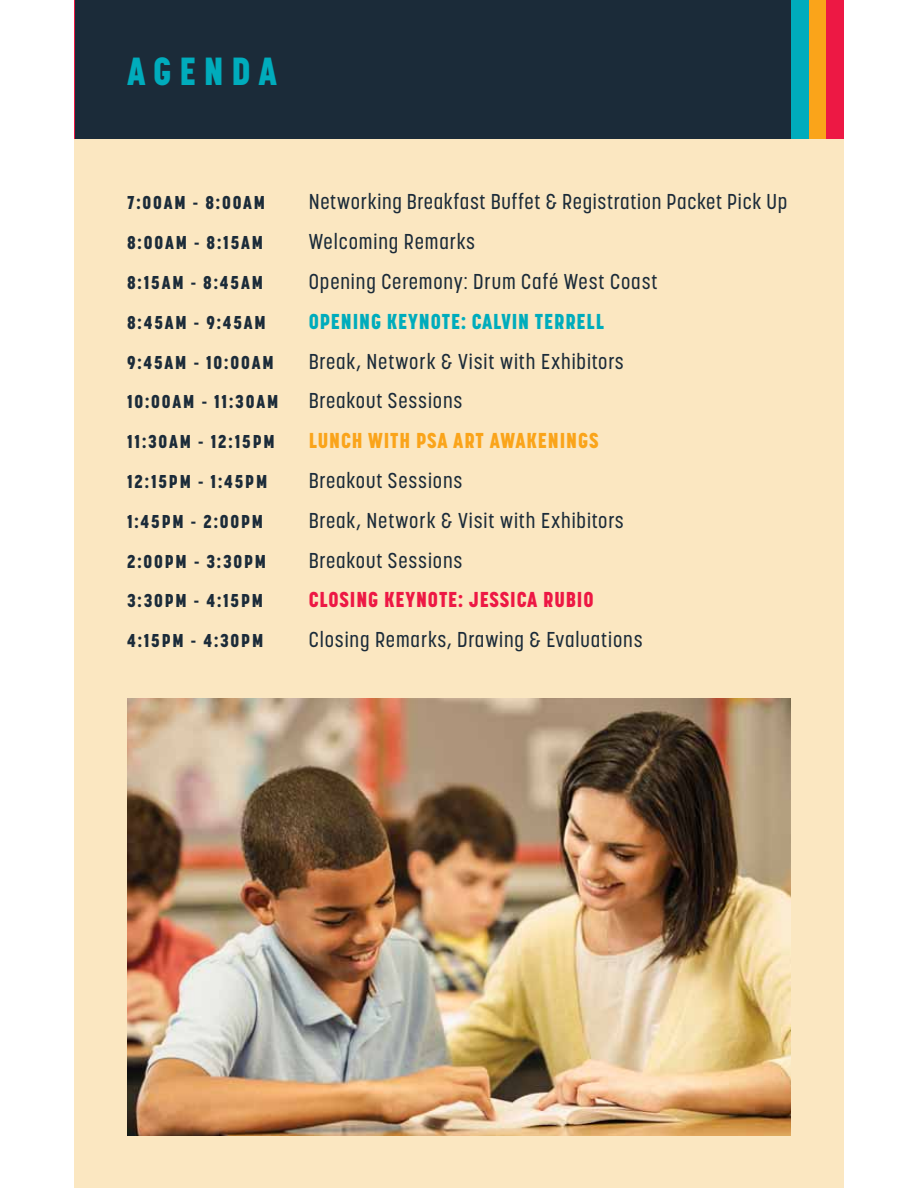
<style>
.page{position:relative;width:918px;height:1188px;background:#fff}
.page>*{position:absolute;margin:0;border:0;box-sizing:border-box;transform-origin:0 0}
.t1{font:800 38.85px "Korolev Condensed";letter-spacing:.2em;color:#00acbc}
.t2{font:500 21.3px "Korolev Condensed";letter-spacing:.04em;color:#1b2b39}
.t3{font:800 21.3px "Korolev Condensed";letter-spacing:.04em;color:#00acbc}
.t4{font:800 21.3px "Korolev Condensed";letter-spacing:.04em;color:#ed1844}
.t5{font:800 21.3px "Korolev Condensed";letter-spacing:.04em;color:#faa41a}
.t6{font:800 18.45px "Korolev Condensed";letter-spacing:.1em;color:#1b2b39}
</style>
<div class="page">
<div style="left:75px;top:0;width:768px;height:140px;background:#1b2b39"></div>
<div style="left:826px;top:0;width:17px;height:140px;background:#ed1844"></div>
<div style="left:808px;top:0;width:18px;height:140px;background:#faa41a"></div>
<div style="left:791px;top:0;width:17px;height:140px;background:#00acbc"></div>
<div style="left:75px;top:140px;width:768px;height:1048px;background:#fbe7c1"></div>
<img style="left:127px;top:699px;width:664px;height:437px">
<h1 class="t1" style="left:127px;top:49px;width:151px">AGENDA</h1>
<p class="t6" style="left:127px;top:192px;width:140px">7:00AM - 8:00AM</p>
<p class="t2" style="left:309px;top:190px;width:480px">Networking Breakfast Buffet &amp; Registration Packet Pick Up</p>
<p class="t6" style="left:127px;top:232px;width:138px">8:00AM - 8:15AM</p>
<p class="t2" style="left:309px;top:229px;width:168px">Welcoming Remarks</p>
<p class="t6" style="left:127px;top:272px;width:137px">8:15AM - 8:45AM</p>
<p class="t2" style="left:309px;top:269px;width:350px">Opening Ceremony: Drum Café West Coast</p>
<p class="t6" style="left:127px;top:312px;width:140px">8:45AM - 9:45AM</p>
<p class="t3" style="left:309px;top:309px;width:297px">OPENING KEYNOTE: CALVIN TERRELL</p>
<p class="t6" style="left:127px;top:351px;width:148px">9:45AM - 10:00AM</p>
<p class="t2" style="left:309px;top:349px;width:317px">Break, Network &amp; Visit with Exhibitors</p>
<p class="t6" style="left:127px;top:391px;width:153px">10:00AM - 11:30AM</p>
<p class="t2" style="left:309px;top:389px;width:155px">Breakout Sessions</p>
<p class="t6" style="left:127px;top:431px;width:149px">11:30AM - 12:15PM</p>
<p class="t5" style="left:309px;top:428px;width:291px">LUNCH WITH PSA ART AWAKENINGS</p>
<p class="t6" style="left:127px;top:471px;width:142px">12:15PM - 1:45PM</p>
<p class="t2" style="left:309px;top:468px;width:155px">Breakout Sessions</p>
<p class="t6" style="left:127px;top:511px;width:138px">1:45PM - 2:00PM</p>
<p class="t2" style="left:309px;top:508px;width:317px">Break, Network &amp; Visit with Exhibitors</p>
<p class="t6" style="left:127px;top:550px;width:141px">2:00PM - 3:30PM</p>
<p class="t2" style="left:309px;top:548px;width:155px">Breakout Sessions</p>
<p class="t6" style="left:127px;top:590px;width:138px">3:30PM - 4:15PM</p>
<p class="t4" style="left:309px;top:588px;width:286px">CLOSING KEYNOTE: JESSICA RUBIO</p>
<p class="t6" style="left:127px;top:630px;width:138px">4:15PM - 4:30PM</p>
<p class="t2" style="left:309px;top:627px;width:335px">Closing Remarks, Drawing &amp; Evaluations</p>
</div>
